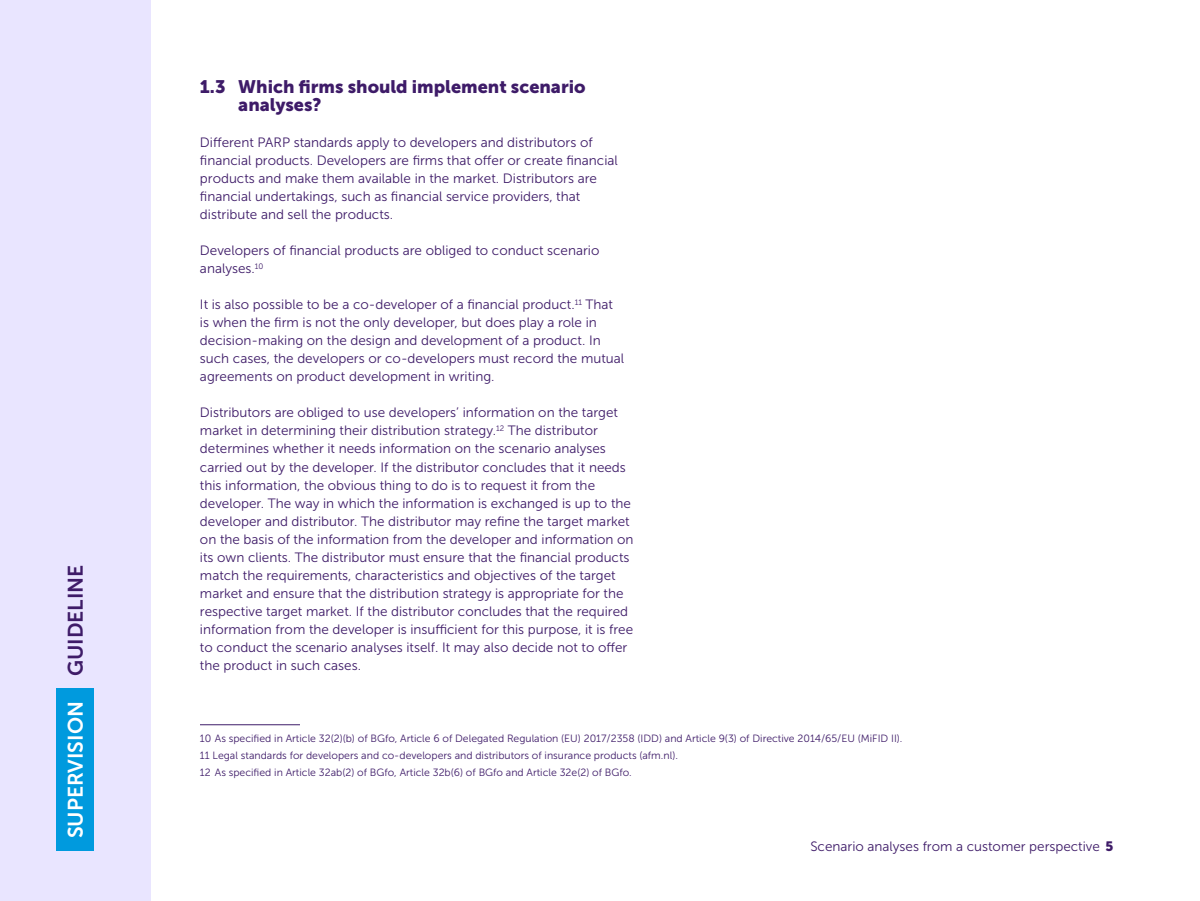
<style>
.page{position:relative;width:1200px;height:901px;background:#fff}
.page>*{position:absolute;margin:0;border:0;box-sizing:border-box;transform-origin:0 0}
.t1{font:21px "Museo Sans 700";color:#fff}
.H2_Paragraafkop_NR{font:18px/18px "Museo Sans 900";color:#3e1b68}
.P_Platte_tekst{font:13.5px/18px "Museo Sans 300";color:#3e1b68}
.Voetnote{font:10.5px "Museo Sans 300";color:#3e1b68}
.s1{color:#3e1b68}
.s2{font-family:"Museo Sans 900"}
</style>
<div class="page">
<div style="left:0;top:0;width:150px;height:900px;background:#e9e5ff"></div>
<div style="left:56px;top:688px;width:38px;height:162px;background:#009ade"></div>
<hr style="left:200px;top:724px;width:100px;height:1px;background:#3e1b68">
<h1 class="t1" style="left:64px;top:837px;width:275px;rotate:-90deg">SUPERVISION <span class="s1">GUIDELINE</span></h1>
<h2 class="H2_Paragraafkop_NR" style="left:238px;top:78px;width:349px;text-indent:-38px">1.3 Which firms should implement scenario analyses?</h2>
<p class="P_Platte_tekst" style="left:200px;top:133px;width:419px">Different PARP standards apply to developers and distributors of financial products. Developers are firms that offer or create financial products and make them available in the market. Distributors are financial undertakings, such as financial service providers, that distribute and sell the products.</p>
<p class="P_Platte_tekst" style="left:200px;top:241px;width:401px">Developers of financial products are obliged to conduct scenario analyses.<sup>10</sup></p>
<p class="P_Platte_tekst" style="left:200px;top:295px;width:426px">It is also possible to be a co-developer of a financial product.<sup>11</sup> That is when the firm is not the only developer, but does play a role in decision-making on the design and development of a product. In such cases, the developers or co-developers must record the mutual agreements on product development in writing.</p>
<p class="P_Platte_tekst" style="left:200px;top:403px;width:435px">Distributors are obliged to use developers’ information on the target market in determining their distribution strategy.<sup>12</sup> The distributor determines whether it needs information on the scenario analyses carried out by the developer. If the distributor concludes that it needs this information, the obvious thing to do is to request it from the developer. The way in which the information is exchanged is up to the developer and distributor. The distributor may refine the target market on the basis of the information from the developer and information on its own clients. The distributor must ensure that the financial products match the requirements, characteristics and objectives of the target market and ensure that the distribution strategy is appropriate for the respective target market. If the distributor concludes that the required information from the developer is insufficient for this purpose, it is free to conduct the scenario analyses itself. It may also decide not to offer the product in such cases.</p>
<p class="Voetnote" style="left:200px;top:732px;width:704px">10 As specified in Article 32(2)(b) of BGfo, Article 6 of Delegated Regulation (EU) 2017/2358 (IDD) and Article 9(3) of Directive 2014/65/EU (MiFID II).</p>
<p class="Voetnote" style="left:200px;top:749px;width:479px">11 Legal standards for developers and co-developers and distributors of insurance products (afm.nl).</p>
<p class="Voetnote" style="left:200px;top:766px;width:433px">12 As specified in Article 32ab(2) of BGfo, Article 32b(6) of BGfo and Article 32e(2) of BGfo.</p>
<p class="P_Platte_tekst" style="left:810px;top:836px;width:305px">Scenario analyses from a customer perspective <span class="s2">5</span></p>
</div>
